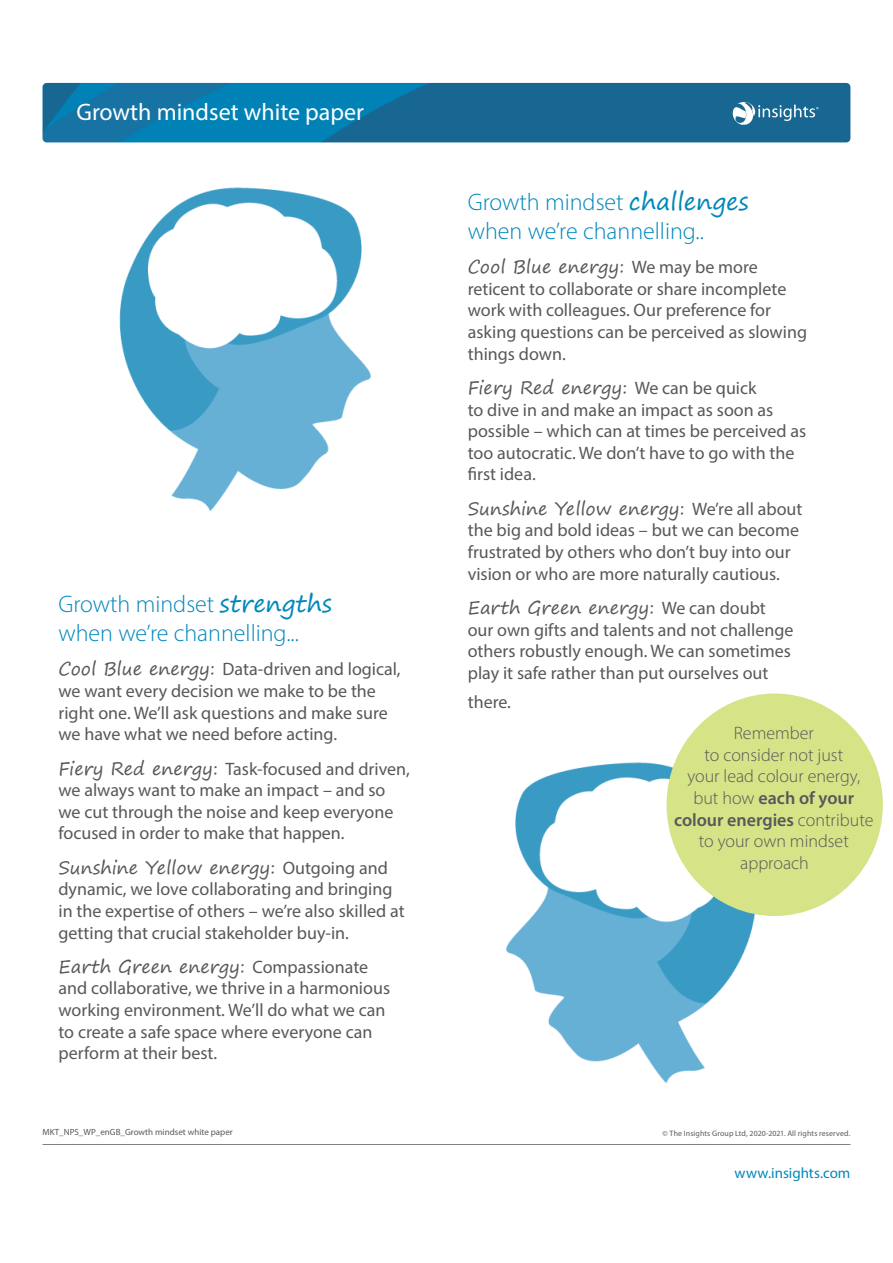
<style>
.page{position:relative;width:893px;height:1263px;background:#fff}
.page>*{position:absolute;margin:0;border:0;box-sizing:border-box;transform-origin:0 0}
.t1{font:300 24px/28.8px "Myriad Pro";color:#0087bb}
.t2{font:24px "Myriad Pro";color:#fff}
.t3{font:18px/21.6px "Myriad Pro";color:#57585a}
.t4{font:18px "Segoe Print";color:#57585a}
.t5{font:300 18px/21.6px "Myriad Pro";color:#57585a;text-align:center}
.t6{font:15px "Myriad Pro";color:#0087bb}
.t7{font:9px "Myriad Pro";color:#57585a}
.t8{font:7.95px "Myriad Pro";letter-spacing:.015em;color:#57585a}
.s1{font-family:"Segoe Print";font-weight:400}
.s2{font-family:"Segoe Print"}
.s3{font-family:"Myriad Pro"}
.s4{font-weight:600}
</style>
<div class="page">
<img style="left:43px;top:83px;width:807px;height:59px">
<svg style="left:733px;top:102px;width:85px;height:23px"></svg>
<hr style="left:43px;top:1144px;width:807px;height:1px;background:#808285">
<img style="left:506px;top:762px;width:256px;height:321px">
<img style="left:119px;top:187px;width:252px;height:324px">
<div style="left:666px;top:693px;width:217px;height:223px;background:#d7e387;border-radius:50%"></div>
<h1 class="t2" style="left:77px;top:97px;width:289px">Growth mindset white paper</h1>
<h1 class="t1" style="left:58px;top:589px;width:275px">Growth mindset <span class="s1">strengths </span>when we’re channelling...</h1>
<p class="t3" style="left:58px;top:658px;width:344px"><span class="s2">Cool Blue energy:</span> Data-driven and logical, we want every decision we make to be the right one. We’ll ask questions and make sure we have what we need before acting.</p>
<p class="t3" style="left:58px;top:757px;width:353px"><span class="s2">Fiery Red energy:</span> Task-focused and driven, we always want to make an impact – and so we cut through the noise and keep everyone focused in order to make that happen.</p>
<p class="t4" style="left:58px;top:851px;width:331px">Sunshine Yellow energy: <span class="s3">Outgoing and</span></p>
<p class="t3" style="left:58px;top:878px;width:348px">dynamic, we love collaborating and bringing in the expertise of others – we’re also skilled at getting that crucial stakeholder buy-in.</p>
<p class="t4" style="left:58px;top:950px;width:311px">Earth Green energy: <span class="s3">Compassionate</span></p>
<p class="t3" style="left:58px;top:977px;width:333px">and collaborative, we thrive in a harmonious working environment. We’ll do what we can to create a safe space where everyone can perform at their best.</p>
<h1 class="t1" style="left:468px;top:187px;width:282px">Growth mindset <span class="s1">challenges </span>when we’re channelling..</h1>
<p class="t4" style="left:468px;top:251px;width:292px">Cool Blue energy: <span class="s3">We may be more</span></p>
<p class="t3" style="left:468px;top:278px;width:341px">reticent to collaborate or share incomplete work with colleagues. Our preference for asking questions can be perceived as slowing things down.</p>
<p class="t4" style="left:468px;top:371px;width:290px">Fiery Red energy: <span class="s3">We can be quick</span></p>
<p class="t3" style="left:468px;top:398px;width:340px">to dive in and make an impact as soon as possible – which can at times be perceived as too autocratic. We don’t have to go with the first idea.</p>
<p class="t4" style="left:468px;top:492px;width:336px">Sunshine Yellow energy: <span class="s3">We’re all about</span></p>
<p class="t3" style="left:468px;top:519px;width:333px">the big and bold ideas – but we can become frustrated by others who don’t buy into our vision or who are more naturally cautious.</p>
<p class="t4" style="left:468px;top:591px;width:300px">Earth Green energy: <span class="s3">We can doubt</span></p>
<p class="t3" style="left:468px;top:618px;width:327px">our own gifts and talents and not challenge others robustly enough. We can sometimes play it safe rather than put ourselves out</p>
<p class="t3" style="left:468px;top:690px;width:45px">there.</p>
<p class="t5" style="left:674px;top:722px;width:201px">Remember<br>to consider not just<br>your lead colour energy, but how <span class="s4">each of your colour energies</span> contribute to your own mindset approach</p>
<p class="t7" style="left:43px;top:1126px;width:192px">MKT_NPS_WP_enGB_Growth mindset white paper</p>
<p class="t8" style="left:663px;top:1128px;width:189px">© The Insights Group Ltd, 2020-2021. All rights reserved.</p>
<p class="t6" style="left:735px;top:1164px;width:117px">www.insights.com</p>
</div>
